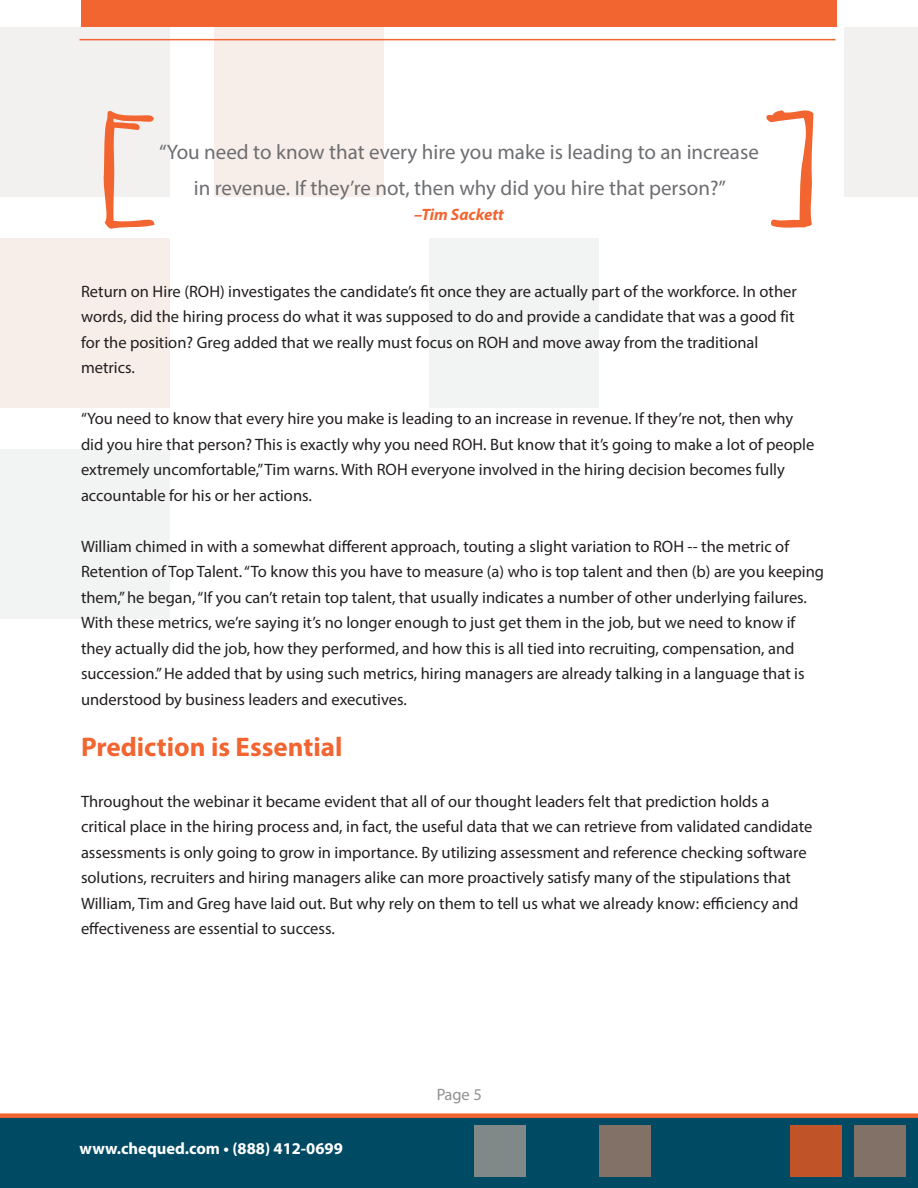
<style>
.page{position:relative;width:918px;height:1188px;background:#fff}
.page>*{position:absolute;margin:0;border:0;box-sizing:border-box;transform-origin:0 0}
.t1{font:700 27px "Myriad Pro";color:#f26531}
.t2{font:21px/36px "Myriad Pro";color:#6d6e71;text-align:center}
.t3{font:16.5px/25.5px "Myriad Pro";color:#231f20}
.t4{font:700 16.5px "Myriad Pro";color:#fff}
.t5{font:italic 700 16.5px "Myriad Pro";color:#f26531}
</style>
<div class="page">
<div style="left:0;top:27px;width:169px;height:169px;background:#f2f1f0"></div>
<div style="left:0;top:238px;width:169px;height:170px;background:#f8eee9"></div>
<div style="left:0;top:449px;width:169px;height:170px;background:#f2f3f3"></div>
<div style="left:215px;top:27px;width:169px;height:169px;background:#f8eee9"></div>
<div style="left:429px;top:238px;width:170px;height:170px;background:#f2f3f3"></div>
<div style="left:844px;top:27px;width:74px;height:169px;background:#f2f1f0"></div>
<div style="left:81px;top:0;width:756px;height:27px;background:#f26531"></div>
<hr style="left:80px;top:39px;width:756px;height:1px;background:#f26531">
<div style="left:0;top:1115px;width:918px;height:73px;background:#004a64"></div>
<div style="left:855px;top:1126px;width:51px;height:51px;background:#827167"></div>
<div style="left:790px;top:1126px;width:51px;height:51px;background:#c15328"></div>
<div style="left:600px;top:1126px;width:51px;height:51px;background:#827167"></div>
<div style="left:474px;top:1126px;width:52px;height:51px;background:#808888"></div>
<div style="left:0;top:1113px;width:918px;height:5px;background:#f26531"></div>
<svg style="left:103px;top:111px;width:51px;height:118px"></svg>
<svg style="left:766px;top:110px;width:47px;height:118px"></svg>
<p class="t2" style="left:159px;top:133px;width:601px">“You need to know that every hire you make is leading to an increase in revenue. If they’re not, then why did you hire that person?”</p>
<p class="t5" style="left:414px;top:204px;width:91px">–Tim Sackett</p>
<p class="t3" style="left:81px;top:278px;width:717px">Return on Hire (ROH) investigates the candidate’s fit once they are actually part of the workforce. In other words, did the hiring process do what it was supposed to do and provide a candidate that was a good fit for the position? Greg added that we really must focus on ROH and move away from the traditional metrics.</p>
<p class="t3" style="left:81px;top:406px;width:735px">“You need to know that every hire you make is leading to an increase in revenue. If they’re not, then why did you hire that person? This is exactly why you need ROH. But know that it’s going to make a lot of people extremely uncomfortable,” Tim warns. With ROH everyone involved in the hiring decision becomes fully accountable for his or her actions.</p>
<p class="t3" style="left:81px;top:533px;width:745px">William chimed in with a somewhat different approach, touting a slight variation to ROH -- the metric of Retention of Top Talent. “To know this you have to measure (a) who is top talent and then (b) are you keeping them,” he began, “If you can’t retain top talent, that usually indicates a number of other underlying failures.<br>With these metrics, we’re saying it’s no longer enough to just get them in the job, but we need to know if they actually did the job, how they performed, and how this is all tied into recruiting, compensation, and succession.” He added that by using such metrics, hiring managers are already talking in a language that is understood by business leaders and executives.</p>
<h1 class="t1" style="left:81px;top:729px;width:263px">Prediction is Essential</h1>
<p class="t3" style="left:81px;top:788px;width:733px">Throughout the webinar it became evident that all of our thought leaders felt that prediction holds a critical place in the hiring process and, in fact, the useful data that we can retrieve from validated candidate assessments is only going to grow in importance. By utilizing assessment and reference checking software solutions, recruiters and hiring managers alike can more proactively satisfy many of the stipulations that William, Tim and Greg have laid out. But why rely on them to tell us what we already know: efficiency and effectiveness are essential to success.</p>
<p class="t4" style="left:80px;top:1137px;width:265px">www.chequed.com • (888) 412-0699</p>
<p class="t3" style="left:436px;top:1081px;width:47px">Page 5</p>
</div>
